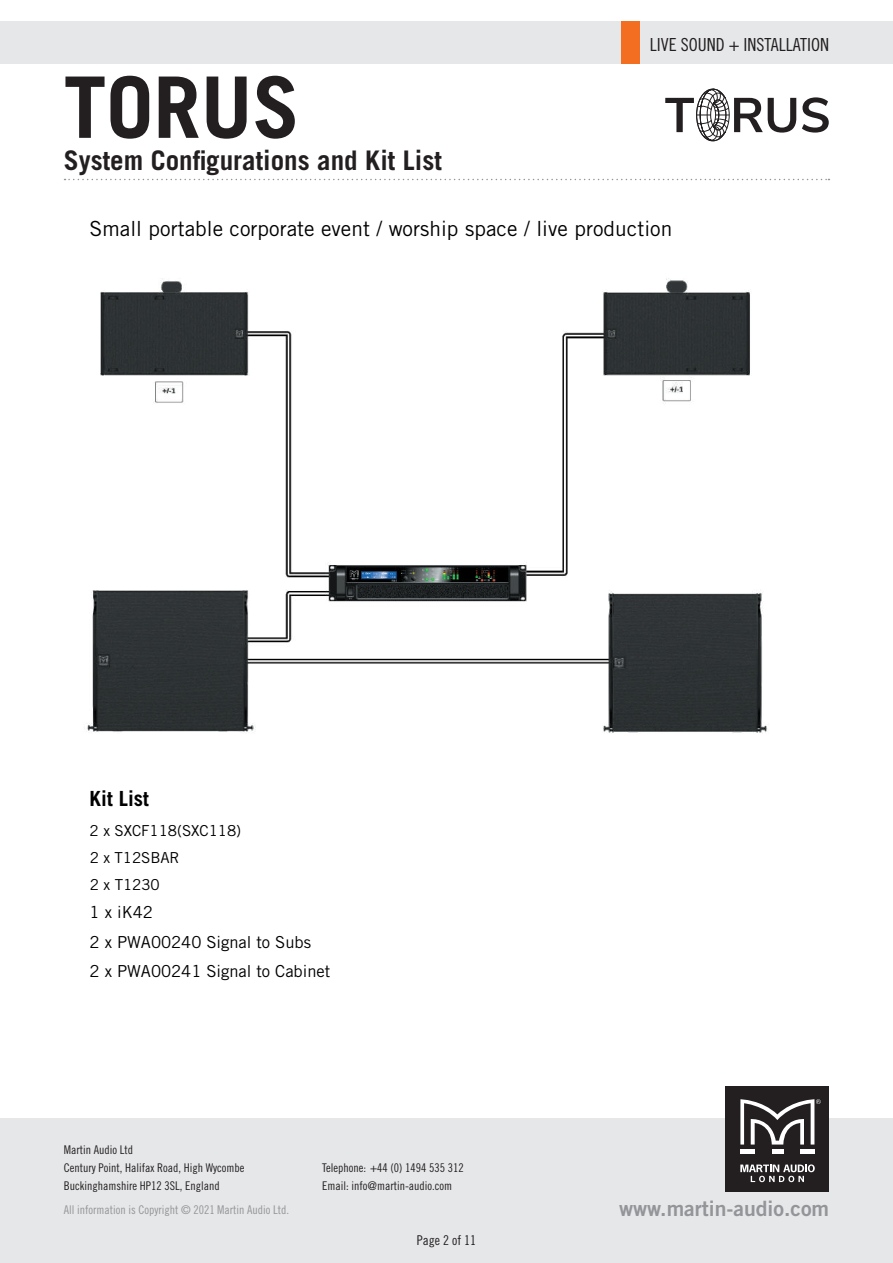
<style>
.page{position:relative;width:893px;height:1263px;background:#fff}
.page>*{position:absolute;margin:0;border:0;box-sizing:border-box;transform-origin:0 0}
.t1{font:700 84.9px "Trade Gothic";color:#231f20}
.t2{font:700 27px "Trade Gothic";color:#231f20}
.t3{font:21.15px "Trade Gothic Bold Two";color:#939598}
.t4{font:20.85px "Trade Gothic";letter-spacing:.005em;color:#000}
.t5{font:700 20.85px "Trade Gothic";color:#000}
.t6{font:18px "Trade Gothic Cond Eighteen";color:#231f20}
.t7{font:16.5px/29.8px "Trade Gothic";color:#000}
.t8{font:15.15px/26.8px "Trade Gothic";letter-spacing:-.005em;color:#000}
.t9{font:13.5px "Trade Gothic Cond Eighteen";color:#231f20}
.t10{font:12px/18px "Trade Gothic Cond Eighteen";color:#231f20}
.t11{font:12px "Trade Gothic Cond Eighteen";color:#939598}
</style>
<div class="page">
<div style="left:0;top:21px;width:893px;height:43px;background:#e6e7e9"></div>
<div style="left:0;top:1118px;width:893px;height:145px;background:#e6e7e9"></div>
<div style="left:725px;top:1086px;width:104px;height:106px;background:#231f20"></div>
<div style="left:740px;top:1149px;width:15px;height:5px;background:#fff"></div>
<div style="left:800px;top:1149px;width:14px;height:5px;background:#fff"></div>
<div style="left:772px;top:1149px;width:11px;height:5px;background:#fff"></div>
<svg style="left:740px;top:1164px;width:75px;height:18px"></svg>
<svg style="left:740px;top:1099px;width:81px;height:46px"></svg>
<svg style="left:65px;top:179px;width:764px;height:1px"></svg>
<svg style="left:802px;top:97px;width:27px;height:36px"></svg>
<svg style="left:665px;top:89px;width:131px;height:52px"></svg>
<div style="left:696px;top:89px;width:34px;height:52px;border:1px solid #231f20;border-radius:50%"></div>
<div style="left:622px;top:21px;width:18px;height:43px;background:#f36e21"></div>
<img style="left:87px;top:278px;width:681px;height:455px">
<h1 class="t1" style="left:64px;top:55px;width:237px">TORUS</h1>
<h2 class="t2" style="left:64px;top:144px;width:380px">System Configurations and Kit List</h2>
<h3 class="t6" style="left:650px;top:34px;width:181px">LIVE SOUND + INSTALLATION</h3>
<h3 class="t4" style="left:90px;top:216px;width:584px">Small portable corporate event / worship space / live production</h3>
<h3 class="t5" style="left:90px;top:786px;width:61px">Kit List</h3>
<p class="t8" style="left:90px;top:817px;width:153px">2 x SXCF118(SXC118)<br>2 x T12SBAR<br>2 x T1230</p>
<h3 class="t7" style="left:90px;top:897px;width:242px">1 x iK42<br>2 x PWA00240 Signal to Subs<br>2 x PWA00241 Signal to Cabinet</h3>
<p class="t10" style="left:64px;top:1140px;width:182px">Martin Audio Ltd<br>Century Point, Halifax Road, High Wycombe<br>Buckinghamshire HP12 3SL, England</p>
<p class="t11" style="left:64px;top:1202px;width:227px">All information is Copyright © 2021 Martin Audio Ltd.</p>
<p class="t10" style="left:322px;top:1158px;width:143px">Telephone: +44 (0) 1494 535 312<br>Email: info@martin-audio.com</p>
<p class="t9" style="left:417px;top:1232px;width:61px">Page 2 of 11</p>
<h3 class="t3" style="left:619px;top:1196px;width:212px">www.martin-audio.com</h3>
</div>
